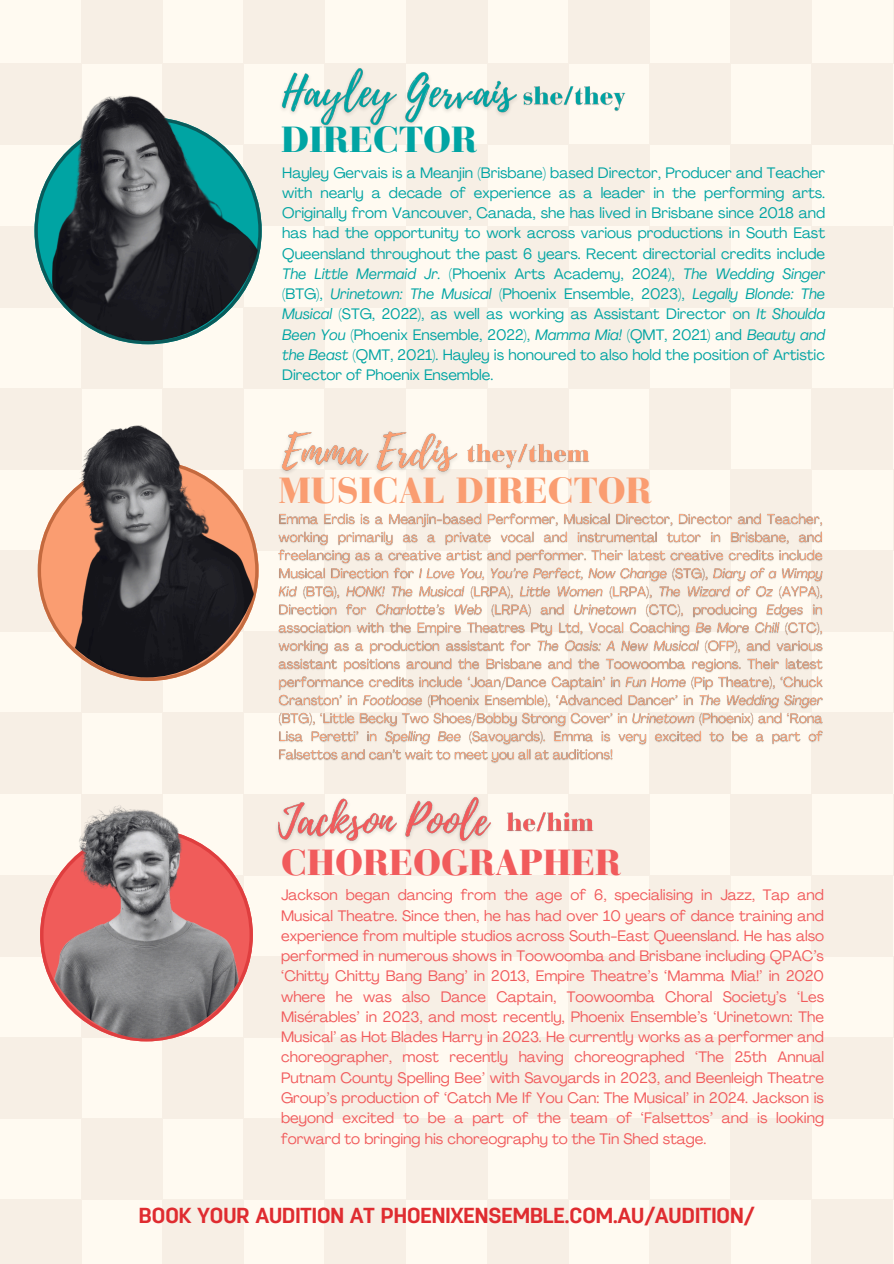
<style>
.page{position:relative;width:894px;height:1264px;background:#fff}
.page>*{position:absolute;margin:0;border:0;box-sizing:border-box;transform-origin:0 0}
.t1{font:900 36px "Bauer Bodoni";color:#fa9d71}
.t2{font:900 36px "Bauer Bodoni";color:#f15b5c}
.t3{font:900 36px "Bauer Bodoni";color:#00a4a3}
.t4{font:700 21.75px "Antartida";color:#df2c30}
.t5{font:15px/20.2px "Agrandir";color:#f15b5c;text-align:justify}
.t6{font:15px/20.2px "Agrandir";color:#00a4a3;text-align:justify}
.s1{font-style:italic}
</style>
<div class="page">
<div style="left:0;top:0;width:893px;height:1263px;background:#fffaf1"></div>
<div style="left:568px;top:0;width:81px;height:64px;background:#f7efe5"></div>
<div style="left:568px;top:145px;width:81px;height:81px;background:#f7efe5"></div>
<div style="left:568px;top:307px;width:81px;height:81px;background:#f7efe5"></div>
<div style="left:568px;top:469px;width:81px;height:81px;background:#f7efe5"></div>
<div style="left:487px;top:64px;width:81px;height:81px;background:#f7efe5"></div>
<div style="left:487px;top:226px;width:81px;height:81px;background:#f7efe5"></div>
<div style="left:487px;top:388px;width:81px;height:81px;background:#f7efe5"></div>
<div style="left:406px;top:0;width:81px;height:64px;background:#f7efe5"></div>
<div style="left:406px;top:145px;width:81px;height:81px;background:#f7efe5"></div>
<div style="left:406px;top:307px;width:81px;height:81px;background:#f7efe5"></div>
<div style="left:406px;top:469px;width:81px;height:81px;background:#f7efe5"></div>
<div style="left:324px;top:64px;width:82px;height:81px;background:#f7efe5"></div>
<div style="left:324px;top:226px;width:82px;height:81px;background:#f7efe5"></div>
<div style="left:324px;top:388px;width:82px;height:81px;background:#f7efe5"></div>
<div style="left:243px;top:0;width:81px;height:64px;background:#f7efe5"></div>
<div style="left:243px;top:145px;width:81px;height:81px;background:#f7efe5"></div>
<div style="left:243px;top:307px;width:81px;height:81px;background:#f7efe5"></div>
<div style="left:243px;top:469px;width:81px;height:81px;background:#f7efe5"></div>
<div style="left:162px;top:64px;width:81px;height:81px;background:#f7efe5"></div>
<div style="left:162px;top:388px;width:81px;height:81px;background:#f7efe5"></div>
<div style="left:81px;top:0;width:81px;height:64px;background:#f7efe5"></div>
<div style="left:81px;top:307px;width:81px;height:81px;background:#f7efe5"></div>
<div style="left:0;top:64px;width:81px;height:81px;background:#f7efe5"></div>
<div style="left:0;top:226px;width:81px;height:81px;background:#f7efe5"></div>
<div style="left:0;top:388px;width:81px;height:81px;background:#f7efe5"></div>
<div style="left:0;top:550px;width:81px;height:81px;background:#f7efe5"></div>
<hr style="left:892px;top:0;width:1px;height:64px;background:#581f03">
<hr style="left:892px;top:145px;width:1px;height:81px;background:#581f03">
<hr style="left:892px;top:307px;width:1px;height:81px;background:#581f03">
<hr style="left:892px;top:469px;width:1px;height:81px;background:#581f03">
<div style="left:811px;top:64px;width:81px;height:81px;background:#f7efe5"></div>
<div style="left:811px;top:226px;width:81px;height:81px;background:#f7efe5"></div>
<div style="left:811px;top:388px;width:81px;height:81px;background:#f7efe5"></div>
<div style="left:811px;top:550px;width:81px;height:81px;background:#f7efe5"></div>
<div style="left:730px;top:0;width:81px;height:64px;background:#f7efe5"></div>
<div style="left:730px;top:145px;width:81px;height:81px;background:#f7efe5"></div>
<div style="left:730px;top:307px;width:81px;height:81px;background:#f7efe5"></div>
<div style="left:730px;top:469px;width:81px;height:81px;background:#f7efe5"></div>
<div style="left:649px;top:64px;width:81px;height:81px;background:#f7efe5"></div>
<div style="left:649px;top:226px;width:81px;height:81px;background:#f7efe5"></div>
<div style="left:649px;top:388px;width:81px;height:81px;background:#f7efe5"></div>
<div style="left:568px;top:794px;width:81px;height:81px;background:#f7efe5"></div>
<div style="left:568px;top:956px;width:81px;height:81px;background:#f7efe5"></div>
<div style="left:568px;top:1118px;width:81px;height:81px;background:#f7efe5"></div>
<div style="left:487px;top:713px;width:81px;height:81px;background:#f7efe5"></div>
<div style="left:487px;top:875px;width:81px;height:81px;background:#f7efe5"></div>
<div style="left:487px;top:1037px;width:81px;height:81px;background:#f7efe5"></div>
<div style="left:487px;top:1199px;width:81px;height:64px;background:#f7efe5"></div>
<div style="left:406px;top:794px;width:81px;height:81px;background:#f7efe5"></div>
<div style="left:406px;top:956px;width:81px;height:81px;background:#f7efe5"></div>
<div style="left:406px;top:1118px;width:81px;height:81px;background:#f7efe5"></div>
<div style="left:324px;top:713px;width:82px;height:81px;background:#f7efe5"></div>
<div style="left:324px;top:875px;width:82px;height:81px;background:#f7efe5"></div>
<div style="left:324px;top:1037px;width:82px;height:81px;background:#f7efe5"></div>
<div style="left:324px;top:1199px;width:82px;height:64px;background:#f7efe5"></div>
<div style="left:243px;top:631px;width:81px;height:82px;background:#f7efe5"></div>
<div style="left:243px;top:794px;width:81px;height:81px;background:#f7efe5"></div>
<div style="left:243px;top:956px;width:81px;height:81px;background:#f7efe5"></div>
<div style="left:243px;top:1118px;width:81px;height:81px;background:#f7efe5"></div>
<div style="left:162px;top:713px;width:81px;height:81px;background:#f7efe5"></div>
<div style="left:162px;top:1037px;width:81px;height:81px;background:#f7efe5"></div>
<div style="left:162px;top:1199px;width:81px;height:64px;background:#f7efe5"></div>
<div style="left:81px;top:631px;width:81px;height:82px;background:#f7efe5"></div>
<div style="left:81px;top:1118px;width:81px;height:81px;background:#f7efe5"></div>
<div style="left:0;top:713px;width:81px;height:81px;background:#f7efe5"></div>
<div style="left:0;top:875px;width:81px;height:81px;background:#f7efe5"></div>
<div style="left:0;top:1037px;width:81px;height:81px;background:#f7efe5"></div>
<div style="left:0;top:1199px;width:81px;height:64px;background:#f7efe5"></div>
<hr style="left:892px;top:631px;width:1px;height:82px;background:#581f03">
<hr style="left:892px;top:794px;width:1px;height:81px;background:#581f03">
<hr style="left:892px;top:956px;width:1px;height:81px;background:#581f03">
<hr style="left:892px;top:1118px;width:1px;height:81px;background:#581f03">
<div style="left:811px;top:713px;width:81px;height:81px;background:#f7efe5"></div>
<div style="left:811px;top:875px;width:81px;height:81px;background:#f7efe5"></div>
<div style="left:811px;top:1037px;width:81px;height:81px;background:#f7efe5"></div>
<div style="left:811px;top:1199px;width:81px;height:64px;background:#f7efe5"></div>
<div style="left:730px;top:794px;width:81px;height:81px;background:#f7efe5"></div>
<div style="left:730px;top:956px;width:81px;height:81px;background:#f7efe5"></div>
<div style="left:730px;top:1118px;width:81px;height:81px;background:#f7efe5"></div>
<div style="left:649px;top:713px;width:81px;height:81px;background:#f7efe5"></div>
<div style="left:649px;top:875px;width:81px;height:81px;background:#f7efe5"></div>
<div style="left:649px;top:1037px;width:81px;height:81px;background:#f7efe5"></div>
<div style="left:649px;top:1199px;width:81px;height:64px;background:#f7efe5"></div>
<img style="left:281px;top:431px;width:177px;height:53px">
<img style="left:275px;top:511px;width:550px;height:254px">
<img style="left:281px;top:62px;width:243px;height:66px">
<img style="left:520px;top:84px;width:106px;height:31px">
<img style="left:467px;top:441px;width:123px;height:31px">
<img style="left:277px;top:794px;width:214px;height:60px">
<img style="left:507px;top:812px;width:87px;height:20px">
<svg style="left:34px;top:117px;width:228px;height:227px"></svg>
<img style="left:32px;top:89px;width:230px;height:252px;border-radius:50%">
<svg style="left:38px;top:460px;width:220px;height:220px"></svg>
<img style="left:32px;top:409px;width:230px;height:268px;border-radius:50%">
<svg style="left:40px;top:947px;width:213px;height:94px"></svg>
<img style="left:32px;top:746px;width:230px;height:292px;border-radius:50%">
<p class="t3" style="left:281px;top:126px;width:197px">DIRECTOR</p>
<p class="t6" style="left:282px;top:164px;width:544px">Hayley Gervais is a Meanjin (Brisbane) based Director, Producer and Teacher with nearly a decade of experience as a leader in the performing arts.<br>Originally from Vancouver, Canada, she has lived in Brisbane since 2018 and has had the opportunity to work across various productions in South East Queensland throughout the past 6 years. Recent directorial credits include <span class="s1">The Little Mermaid Jr.</span> (Phoenix Arts Academy, 2024), <span class="s1">The Wedding Singer </span>(BTG), <span class="s1">Urinetown: The Musical</span> (Phoenix Ensemble, 2023), <span class="s1">Legally Blonde: The Musical</span> (STG, 2022), as well as working as Assistant Director on <span class="s1">It Shoulda Been You</span> (Phoenix Ensemble, 2022), <span class="s1">Mamma Mia!</span> (QMT, 2021) and <span class="s1">Beauty and the Beast</span> (QMT, 2021). Hayley is honoured to also hold the position of Artistic Director of Phoenix Ensemble.</p>
<p class="t1" style="left:279px;top:476px;width:374px">MUSICAL DIRECTOR</p>
<h2 class="t2" style="left:281px;top:848px;width:341px">CHOREOGRAPHER</h2>
<p class="t5" style="left:281px;top:886px;width:544px">Jackson began dancing from the age of 6, specialising in Jazz, Tap and Musical Theatre. Since then, he has had over 10 years of dance training and experience from multiple studios across South-East Queensland. He has also performed in numerous shows in Toowoomba and Brisbane including QPAC’s ‘Chitty Chitty Bang Bang’ in 2013, Empire Theatre’s ‘Mamma Mia!’ in 2020 where he was also Dance Captain, Toowoomba Choral Society’s ‘Les Misérables’ in 2023, and most recently, Phoenix Ensemble’s ‘Urinetown: The Musical’ as Hot Blades Harry in 2023. He currently works as a performer and choreographer, most recently having choreographed ‘The 25th Annual Putnam County Spelling Bee’ with Savoyards in 2023, and Beenleigh Theatre Group’s production of ‘Catch Me If You Can: The Musical’ in 2024. Jackson is beyond excited to be a part of the team of ‘Falsettos’ and is looking forward to bringing his choreography to the Tin Shed stage.</p>
<p class="t4" style="left:139px;top:1206px;width:617px">BOOK YOUR AUDITION AT PHOENIXENSEMBLE.COM.AU/AUDITION/</p>
</div>
